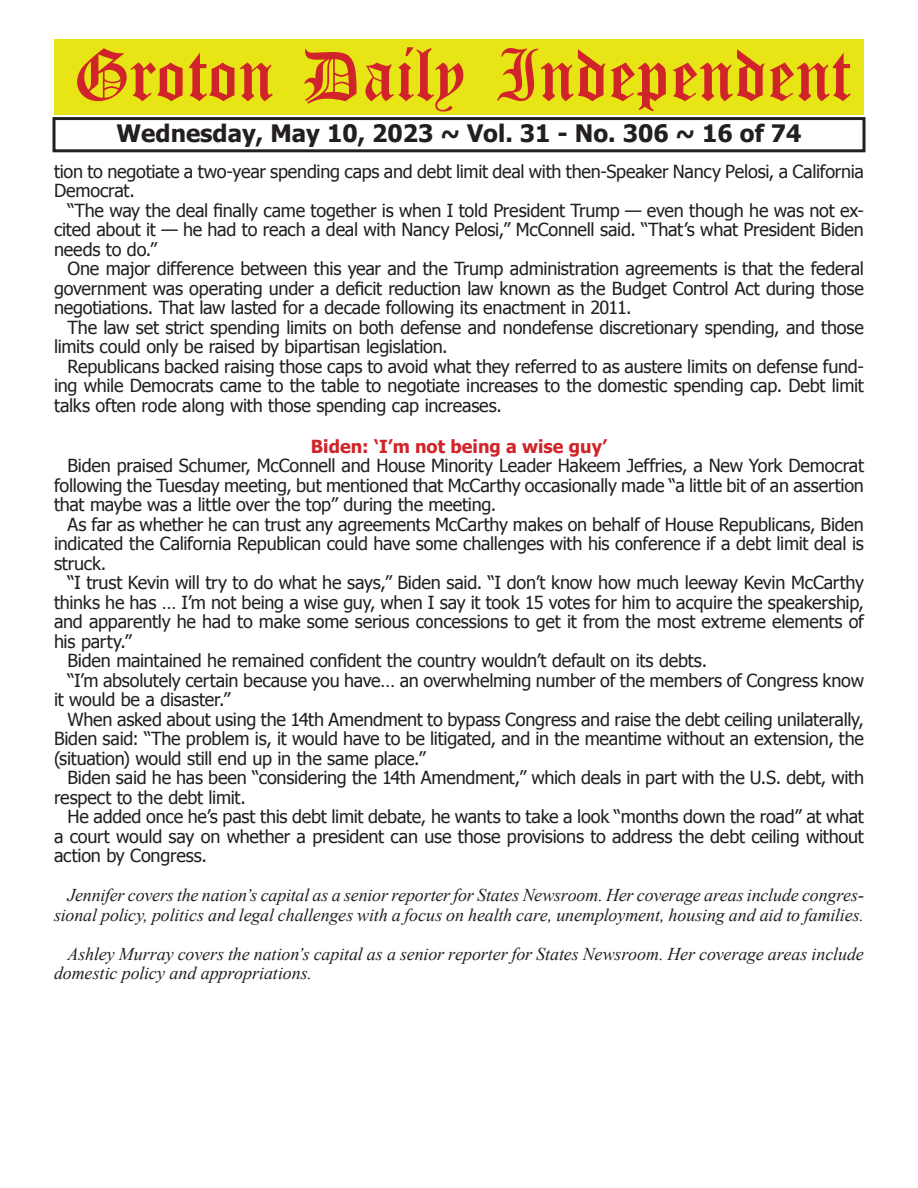
<style>
.page{position:relative;width:918px;height:1188px;background:#fff}
.page>*{position:absolute;margin:0;border:0;box-sizing:border-box;transform-origin:0 0}
.t1{font:54px "Old English Five";color:#d1232a}
.t2{font:700 24px "Tahoma";color:#231f20}
.t3{font:18px/19.5px "Tahoma";letter-spacing:-.01em;color:#231f20;text-align:justify}
.t4{font:italic 18px/19.5px "Times New Roman";letter-spacing:-.01em;color:#231f20;text-align:right}
.t5{font:700 18px "Tahoma";color:#d1232a}
</style>
<div class="page">
<div style="left:52px;top:117px;width:814px;height:35px;border:3px solid #231f20"></div>
<div style="left:54px;top:40px;width:810px;height:75px;background:#e7e515"></div>
<h1 class="t1" style="left:73px;top:50px;width:779px">Groton Daily Independent</h1>
<h2 class="t2" style="left:117px;top:116px;width:686px">Wednesday, May 10, 2023 ~ Vol. 31 - No. 306 ~ 16 of 74</h2>
<p class="t3" style="left:54px;top:161px;width:811px">tion to negotiate a two-year spending caps and debt limit deal with then-Speaker Nancy Pelosi, a California<br>Democrat.</p>
<p class="t3" style="left:54px;top:200px;width:812px;text-indent:14px">“The way the deal finally came together is when I told President Trump — even though he was not ex&shy;cited about it — he had to reach a deal with Nancy Pelosi,” McConnell said. “That’s what President Biden needs to do.”</p>
<p class="t3" style="left:54px;top:258px;width:812px;text-indent:14px">One major difference between this year and the Trump administration agreements is that the federal government was operating under a deficit reduction law known as the Budget Control Act during those negotiations. That law lasted for a decade following its enactment in 2011.</p>
<p class="t3" style="left:54px;top:317px;width:811px;text-indent:14px">The law set strict spending limits on both defense and nondefense discretionary spending, and those limits could only be raised by bipartisan legislation.</p>
<p class="t3" style="left:54px;top:356px;width:812px;text-indent:14px">Republicans backed raising those caps to avoid what they referred to as austere limits on defense fund&shy;ing while Democrats came to the table to negotiate increases to the domestic spending cap. Debt limit talks often rode along with those spending cap increases.</p>
<p class="t5" style="left:311px;top:434px;width:298px">Biden: ‘I’m not being a wise guy’</p>
<p class="t3" style="left:54px;top:455px;width:812px;text-indent:14px">Biden praised Schumer, McConnell and House Minority Leader Hakeem Jeffries, a New York Democrat following the Tuesday meeting, but mentioned that McCarthy occasionally made “a little bit of an assertion that maybe was a little over the top” during the meeting.</p>
<p class="t3" style="left:54px;top:514px;width:812px;text-indent:14px">As far as whether he can trust any agreements McCarthy makes on behalf of House Republicans, Biden indicated the California Republican could have some challenges with his conference if a debt limit deal is struck.</p>
<p class="t3" style="left:68px;top:572px;width:798px">“I trust Kevin will try to do what he says,” Biden said. “I don’t know how much leeway Kevin McCarthy</p>
<p class="t3" style="left:54px;top:592px;width:811px">thinks he has … I’m not being a wise guy, when I say it took 15 votes for him to acquire the speakership,</p>
<p class="t3" style="left:54px;top:611px;width:811px">and apparently he had to make some serious concessions to get it from the most extreme elements of</p>
<p class="t3" style="left:54px;top:631px;width:79px">his party.”</p>
<p class="t3" style="left:68px;top:650px;width:641px">Biden maintained he remained confident the country wouldn’t default on its debts.</p>
<p class="t3" style="left:68px;top:670px;width:798px">“I’m absolutely certain because you have… an overwhelming number of the members of Congress know</p>
<p class="t3" style="left:54px;top:689px;width:178px">it would be a disaster.”</p>
<p class="t3" style="left:68px;top:709px;width:798px">When asked about using the 14th Amendment to bypass Congress and raise the debt ceiling unilaterally,</p>
<p class="t3" style="left:54px;top:728px;width:812px">Biden said: “The problem is, it would have to be litigated, and in the meantime without an extension, the</p>
<p class="t3" style="left:54px;top:748px;width:373px">(situation) would still end up in the same place.”</p>
<p class="t3" style="left:68px;top:767px;width:798px">Biden said he has been “considering the 14th Amendment,” which deals in part with the U.S. debt, with</p>
<p class="t3" style="left:54px;top:787px;width:193px">respect to the debt limit.</p>
<p class="t3" style="left:68px;top:806px;width:798px">He added once he’s past this debt limit debate, he wants to take a look “months down the road” at what</p>
<p class="t3" style="left:54px;top:826px;width:811px">a court would say on whether a president can use those provisions to address the debt ceiling without</p>
<p class="t3" style="left:54px;top:845px;width:154px">action by Congress.</p>
<p class="t4" style="left:54px;top:885px;width:812px">Jennifer covers the nation’s capital as a senior reporter for States Newsroom. Her coverage areas include congres&shy;sional policy, politics and legal challenges with a focus on health care, unemployment, housing and aid to families.</p>
<p class="t4" style="left:54px;top:944px;width:811px;text-align:left;text-indent:14px">Ashley Murray covers the nation’s capital as a senior reporter for States Newsroom. Her coverage areas include domestic policy and appropriations.</p>
</div>
